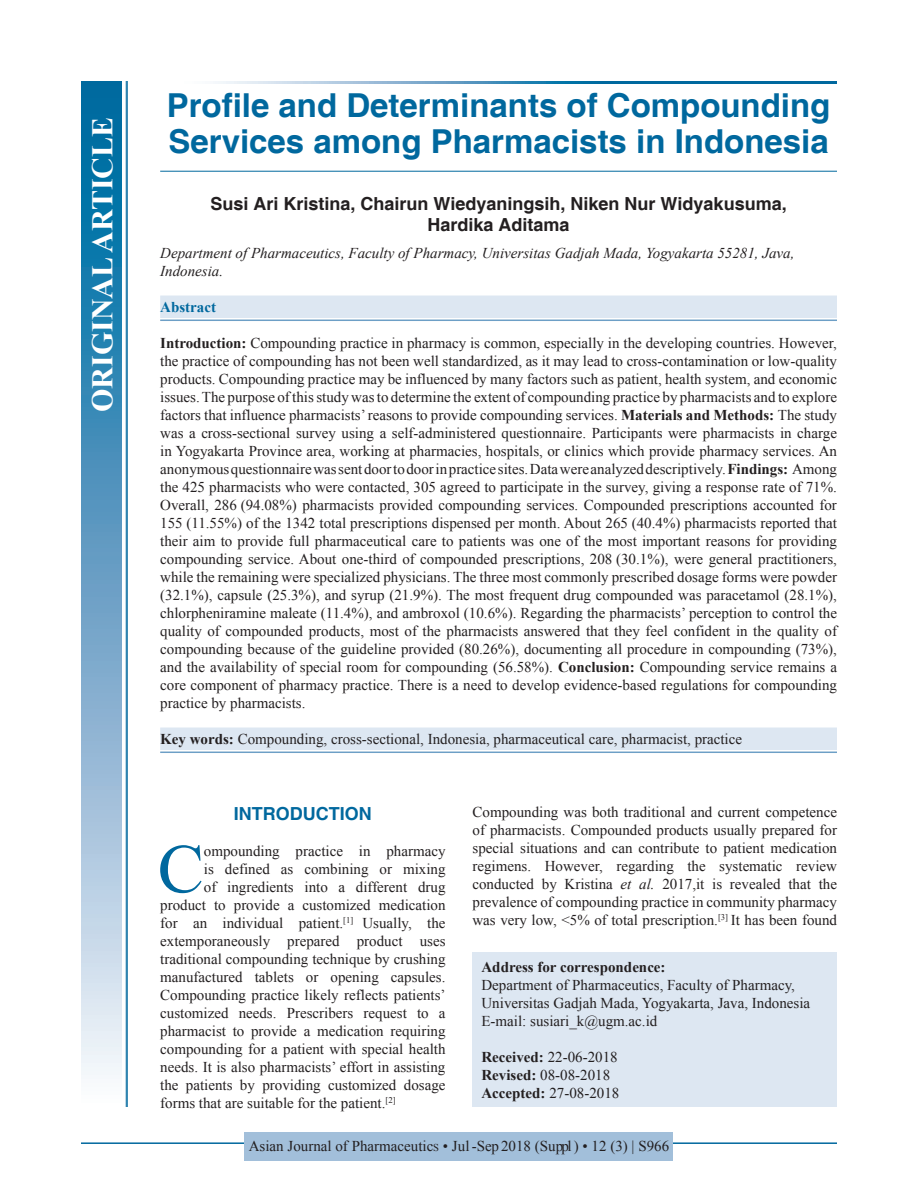
<style>
.page{position:relative;width:918px;height:1188px;background:#fff}
.page>*{position:absolute;margin:0;border:0;box-sizing:border-box;transform-origin:0 0}
.DROP_CAP_TX{font:69.3px "Times New Roman";color:#00689e}
.AT{font:700 33px/36px "Helvetica";color:#00689e}
.AH{font:700 30px "Times New Roman";color:#fff}
.AU{font:700 18px/21px "Helvetica";color:#231f20;text-align:center}
.t1{font:700 18px "Helvetica";color:#00689e}
.ABS_1{font:15px/18px "Times New Roman";color:#231f20;text-align:justify}
.DROP_CAP_TX-2{font:15px "Times New Roman";color:#231f20}
.TX{font:15px/18px "Times New Roman";color:#231f20;text-align:justify}
.ADD{font:15px/18px "Times New Roman";color:#231f20}
.AFF{font:italic 15px/18px "Times New Roman";color:#231f20}
.KWD_1_L{font:15px "Times New Roman";color:#231f20}
.RF{font:15px "Times New Roman";color:#231f20}
.HIS{font:15px/18px "Times New Roman";color:#231f20}
.ABS{font:700 15px "Times New Roman";color:#00689e}
.s1{font-weight:700}
.s2{font-style:italic}
.s3{font-size:10.5px}
.s4{font-style:inherit}
</style>
<div class="page">
<hr style="left:81px;top:1142px;width:756px;height:2px;background:#00689e">
<div style="left:245px;top:1132px;width:428px;height:28px;background:#a2bfda"></div>
<hr style="left:160px;top:171px;width:677px;height:1px;background:#00689e">
<div style="left:160px;top:296px;width:677px;height:22px;background:#dde7f2"></div>
<hr style="left:160px;top:320px;width:677px;height:1px;background:#6d9fc6">
<div style="left:160px;top:728px;width:677px;height:22px;background:#dde7f2"></div>
<hr style="left:160px;top:752px;width:677px;height:1px;background:#6d9fc6">
<div style="left:472px;top:953px;width:365px;height:154px;background:#dde7f2"></div>
<svg style="left:215px;top:81px;width:622px;height:3px;background:#4d94bc"></svg>
<div style="left:81px;top:81px;width:41px;height:1026px;background:linear-gradient(to bottom,#005e9a,#f6f0f9)"></div>
<hr style="left:127px;top:81px;width:1px;height:1026px;background:#00689e">
<hr style="left:126px;top:81px;width:1px;height:1026px;background:#00689e">
<p class="AH" style="left:82px;top:412px;width:296px;rotate:-90deg">ORIGINAL ARTICLE</p>
<p class="AT" style="left:167px;top:89px;width:665px">Profile and Determinants of Compounding<br>Services among Pharmacists in Indonesia</p>
<p class="AU" style="left:211px;top:194px;width:578px">Susi Ari Kristina, Chairun Wiedyaningsih, Niken Nur Widyakusuma,<br>Hardika Aditama</p>
<p class="AFF" style="left:160px;top:244px;width:636px">Department of Pharmaceutics, Faculty of Pharmacy, Universitas Gadjah Mada, Yogyakarta 55281, Java,<br>Indonesia.</p>
<p class="ABS" style="left:160px;top:297px;width:57px">Abstract</p>
<p class="ABS_1" style="left:160px;top:334px;width:678px"><span class="s1">Introduction:</span> Compounding practice in pharmacy is common, especially in the developing countries. However, the practice of compounding has not been well standardized, as it may lead to cross-contamination or low-quality products. Compounding practice may be influenced by many factors such as patient, health system, and economic issues. The purpose of this study was to determine the extent of compounding practice by pharmacists and to explore factors that influence pharmacists’ reasons to provide compounding services. <span class="s1">Materials and Methods:</span> The study was a cross-sectional survey using a self-administered questionnaire. Participants were pharmacists in charge in Yogyakarta Province area, working at pharmacies, hospitals, or clinics which provide pharmacy services. An anonymous questionnaire was sent door to door in practice sites. Data were analyzed descriptively. <span class="s1">Findings:</span> Among the 425 pharmacists who were contacted, 305 agreed to participate in the survey, giving a response rate of 71%.<br>Overall, 286 (94.08%) pharmacists provided compounding services. Compounded prescriptions accounted for 155 (11.55%) of the 1342 total prescriptions dispensed per month. About 265 (40.4%) pharmacists reported that their aim to provide full pharmaceutical care to patients was one of the most important reasons for providing compounding service. About one-third of compounded prescriptions, 208 (30.1%), were general practitioners, while the remaining were specialized physicians. The three most commonly prescribed dosage forms were powder (32.1%), capsule (25.3%), and syrup (21.9%). The most frequent drug compounded was paracetamol (28.1%), chlorpheniramine maleate (11.4%), and ambroxol (10.6%). Regarding the pharmacists’ perception to control the quality of compounded products, most of the pharmacists answered that they feel confident in the quality of compounding because of the guideline provided (80.26%), documenting all procedure in compounding (73%), and the availability of special room for compounding (56.58%). <span class="s1">Conclusion:</span> Compounding service remains a core component of pharmacy practice. There is a need to develop evidence-based regulations for compounding practice by pharmacists.</p>
<p class="KWD_1_L" style="left:160px;top:729px;width:583px"><span class="s1">Key words:</span> Compounding, cross-sectional, Indonesia, pharmaceutical care, pharmacist, practice</p>
<h1 class="t1" style="left:234px;top:803px;width:139px">INTRODUCTION</h1>
<p class="DROP_CAP_TX" style="left:158px;top:822px;width:48px">C</p>
<p class="DROP_CAP_TX-2" style="left:204px;top:841px;width:243px">ompounding practice in pharmacy</p>
<p class="DROP_CAP_TX-2" style="left:204px;top:859px;width:243px">is defined as combining or mixing</p>
<p class="DROP_CAP_TX-2" style="left:204px;top:877px;width:243px">of ingredients into a different drug</p>
<p class="DROP_CAP_TX-2" style="left:160px;top:895px;width:287px">product to provide a customized medication</p>
<p class="DROP_CAP_TX-2" style="left:160px;top:913px;width:287px">for an individual patient.<sup>[1]</sup> Usually, the</p>
<p class="DROP_CAP_TX-2" style="left:160px;top:931px;width:287px">extemporaneously prepared product uses</p>
<p class="DROP_CAP_TX-2" style="left:160px;top:949px;width:287px">traditional compounding technique by crushing</p>
<p class="DROP_CAP_TX-2" style="left:160px;top:967px;width:287px">manufactured tablets or opening capsules.</p>
<p class="DROP_CAP_TX-2" style="left:160px;top:985px;width:287px">Compounding practice likely reflects patients’</p>
<p class="DROP_CAP_TX-2" style="left:160px;top:1003px;width:287px">customized needs. Prescribers request to a</p>
<p class="DROP_CAP_TX-2" style="left:160px;top:1021px;width:287px">pharmacist to provide a medication requiring</p>
<p class="DROP_CAP_TX-2" style="left:160px;top:1039px;width:287px">compounding for a patient with special health</p>
<p class="DROP_CAP_TX-2" style="left:160px;top:1057px;width:287px">needs. It is also pharmacists’ effort in assisting</p>
<p class="DROP_CAP_TX-2" style="left:160px;top:1075px;width:287px">the patients by providing customized dosage</p>
<p class="DROP_CAP_TX-2" style="left:160px;top:1093px;width:237px">forms that are suitable for the patient.<sup>[2]</sup></p>
<p class="TX" style="left:472px;top:803px;width:366px">Compounding was both traditional and current competence of pharmacists. Compounded products usually prepared for special situations and can contribute to patient medication regimens. However, regarding the systematic review conducted by Kristina <span class="s2">et al.</span> 2017,it is revealed that the prevalence of compounding practice in community pharmacy was very low, &lt;5% of total prescription.<sup>[3]</sup> It has been found</p>
<p class="ADD" style="left:482px;top:958px;width:330px"><span class="s1">Address for correspondence:<br></span>Department of Pharmaceutics, Faculty of Pharmacy, Universitas Gadjah Mada, Yogyakarta, Java, Indonesia E-mail: susiari_k@ugm.ac.id</p>
<p class="HIS" style="left:482px;top:1048px;width:139px"><span class="s1">Received:</span> 22-06-2018<br><span class="s1">Revised:</span> 08-08-2018<br><span class="s1">Accepted:</span> 27-08-2018</p>
<p class="RF" style="left:249px;top:1136px;width:422px">Asian Journal of Pharmaceutic<span class="s3">s</span> <span class="s4">•</span> Jul -Sep 2018 (Suppl ) <span class="s4">• 12 (3) | S966</span></p>
</div>
